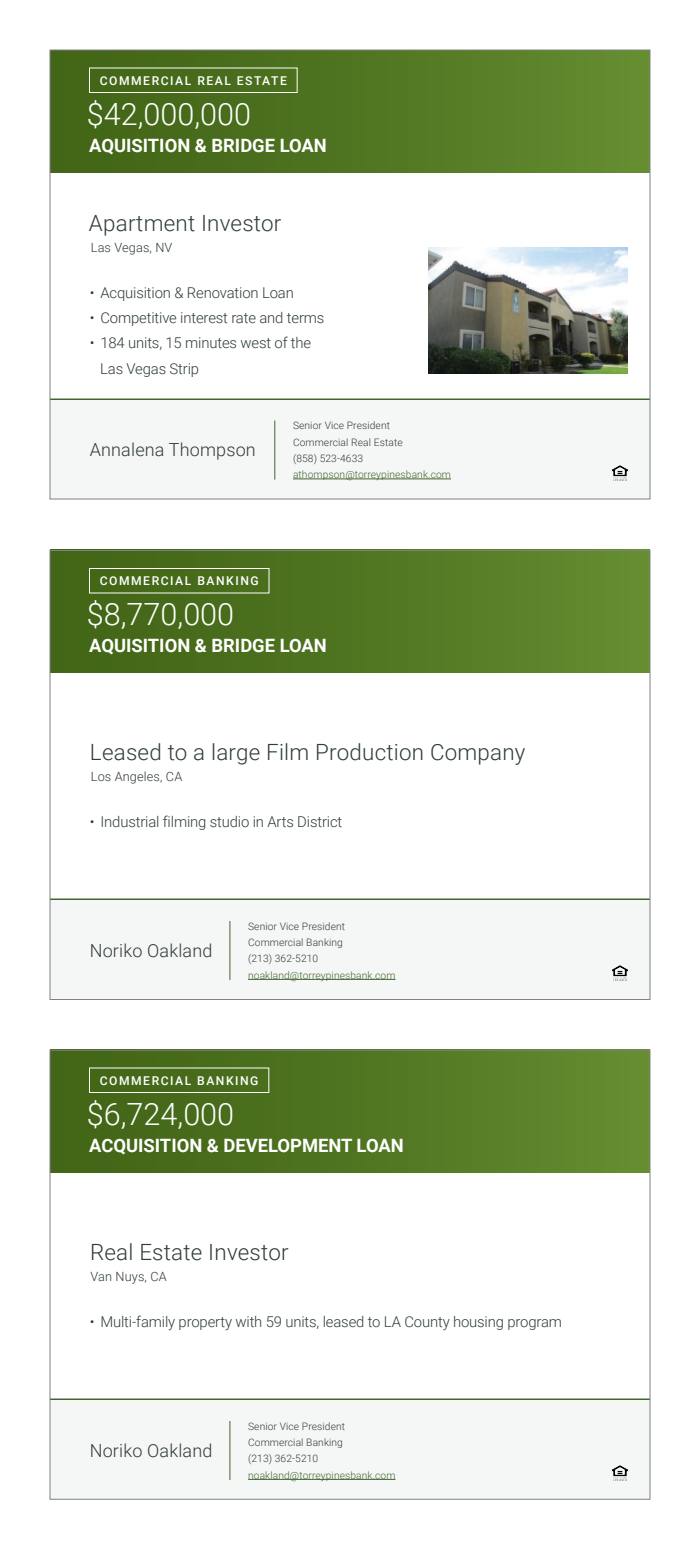
<style>
.page{position:relative;width:700px;height:1550px;background:#fff}
.page>*{position:absolute;margin:0;border:0;box-sizing:border-box;transform-origin:0 0}
.t1{font:300 30.6px "Roboto";color:#fff}
.Company{font:300 22.4px "Roboto";letter-spacing:.01em;color:#303d3b}
.t2{font:700 18.4px "Roboto";color:#fff}
.t3{font:300 18px "Roboto";letter-spacing:.01em;color:#303d3b}
.t4{font:300 14.9px/25.4px "Roboto";letter-spacing:-.01em;color:#303d3b}
.City{font:300 12.75px "Roboto";letter-spacing:.01em;color:#303d3b}
.t5{font:500 12.1px "Roboto";letter-spacing:.125em;color:#fff}
.Banker_Info{font:300 10.25px "Roboto";letter-spacing:.01em;color:#303d3b}
.t6{font:300 10.25px "Roboto";letter-spacing:.01em;color:#426630}
</style>
<div class="page">
<div style="left:50px;top:399px;width:600px;height:100px;background:#f5f6f6"></div>
<div style="left:50px;top:899px;width:600px;height:100px;background:#f5f6f6"></div>
<div style="left:50px;top:1399px;width:600px;height:100px;background:#f5f6f6"></div>
<hr style="left:50px;top:398px;width:600px;height:2px;background:#426630">
<hr style="left:50px;top:898px;width:600px;height:2px;background:#426630">
<hr style="left:50px;top:1398px;width:600px;height:2px;background:#426630">
<div style="left:50px;top:50px;width:600px;height:123px;background:linear-gradient(to right,#3e6214,#638b30)"></div>
<div style="left:50px;top:550px;width:600px;height:123px;background:linear-gradient(to right,#3e6214,#638b30)"></div>
<div style="left:50px;top:1050px;width:600px;height:123px;background:linear-gradient(to right,#3e6214,#638b30)"></div>
<hr style="left:275px;top:420px;width:1px;height:60px;background:#426630">
<hr style="left:230px;top:921px;width:1px;height:59px;background:#426630">
<hr style="left:230px;top:1421px;width:1px;height:59px;background:#426630">
<hr style="left:248px;top:1479px;width:148px;height:1px;background:#426630">
<img style="left:428px;top:248px;width:200px;height:126px">
<img style="left:613px;top:466px;width:14px;height:14px">
<img style="left:613px;top:966px;width:14px;height:14px">
<img style="left:613px;top:1466px;width:14px;height:14px">
<hr style="left:248px;top:979px;width:148px;height:1px;background:#426630">
<hr style="left:293px;top:479px;width:158px;height:1px;background:#426630">
<div style="left:89px;top:1068px;width:180px;height:25px;border:1px solid #fff"></div>
<div style="left:89px;top:568px;width:180px;height:25px;border:1px solid #fff"></div>
<div style="left:89px;top:68px;width:208px;height:25px;border:1px solid #fff"></div>
<h1 class="t5" style="left:100px;top:72px;width:189px">COMMERCIAL REAL ESTATE</h1>
<h1 class="t1" style="left:87px;top:93px;width:166px">$42,000,000</h1>
<h1 class="t2" style="left:89px;top:133px;width:239px">AQUISITION &amp; BRIDGE LOAN</h1>
<h2 class="Company" style="left:89px;top:207px;width:194px">Apartment Investor</h2>
<p class="City" style="left:91px;top:238px;width:83px">Las Vegas, NV</p>
<p class="t4" style="left:90px;top:279px;width:206px">• Acquisition &amp; Renovation Loan</p>
<p class="t4" style="left:90px;top:305px;width:236px">• Competitive interest rate and terms</p>
<p class="t4" style="left:100px;top:330px;width:213px;text-indent:-10px">• 184 units, 15 minutes west of the<br>Las Vegas Strip</p>
<p class="t3" style="left:90px;top:437px;width:168px">Annalena Thompson</p>
<p class="Banker_Info" style="left:293px;top:418px;width:99px">Senior Vice President</p>
<p class="Banker_Info" style="left:293px;top:435px;width:111px">Commercial Real Estate</p>
<p class="Banker_Info" style="left:293px;top:451px;width:72px">(858) 523-4633</p>
<p class="t6" style="left:293px;top:467px;width:159px">athompson@torreypinesbank.com</p>
<h1 class="t5" style="left:100px;top:572px;width:161px">COMMERCIAL BANKING</h1>
<h1 class="t1" style="left:87px;top:593px;width:149px">$8,770,000</h1>
<h1 class="t2" style="left:89px;top:633px;width:239px">AQUISITION &amp; BRIDGE LOAN</h1>
<h2 class="Company" style="left:90px;top:737px;width:437px">Leased to a large Film Production Company</h2>
<p class="City" style="left:91px;top:767px;width:93px">Los Angeles, CA</p>
<p class="t4" style="left:90px;top:808px;width:254px">• Industrial filming studio in Arts District</p>
<p class="t3" style="left:90px;top:938px;width:124px">Noriko Oakland</p>
<p class="Banker_Info" style="left:248px;top:919px;width:99px">Senior Vice President</p>
<p class="Banker_Info" style="left:248px;top:935px;width:96px">Commercial Banking</p>
<p class="Banker_Info" style="left:248px;top:952px;width:72px">(213) 362-5210</p>
<p class="t6" style="left:248px;top:968px;width:149px">noakland@torreypinesbank.com</p>
<h1 class="t5" style="left:100px;top:1072px;width:160px">COMMERCIAL BANKING</h1>
<h1 class="t1" style="left:87px;top:1093px;width:149px">$6,724,000</h1>
<h1 class="t2" style="left:89px;top:1133px;width:316px">ACQUISITION &amp; DEVELOPMENT LOAN</h1>
<h2 class="Company" style="left:90px;top:1237px;width:200px">Real Estate Investor</h2>
<p class="City" style="left:91px;top:1267px;width:78px">Van Nuys, CA</p>
<p class="t4" style="left:90px;top:1308px;width:474px">• Multi-family property with 59 units, leased to LA County housing program</p>
<p class="t3" style="left:90px;top:1438px;width:124px">Noriko Oakland</p>
<p class="Banker_Info" style="left:248px;top:1419px;width:99px">Senior Vice President</p>
<p class="Banker_Info" style="left:248px;top:1435px;width:96px">Commercial Banking</p>
<p class="Banker_Info" style="left:248px;top:1452px;width:72px">(213) 362-5210</p>
<p class="t6" style="left:248px;top:1468px;width:149px">noakland@torreypinesbank.com</p>
</div>
